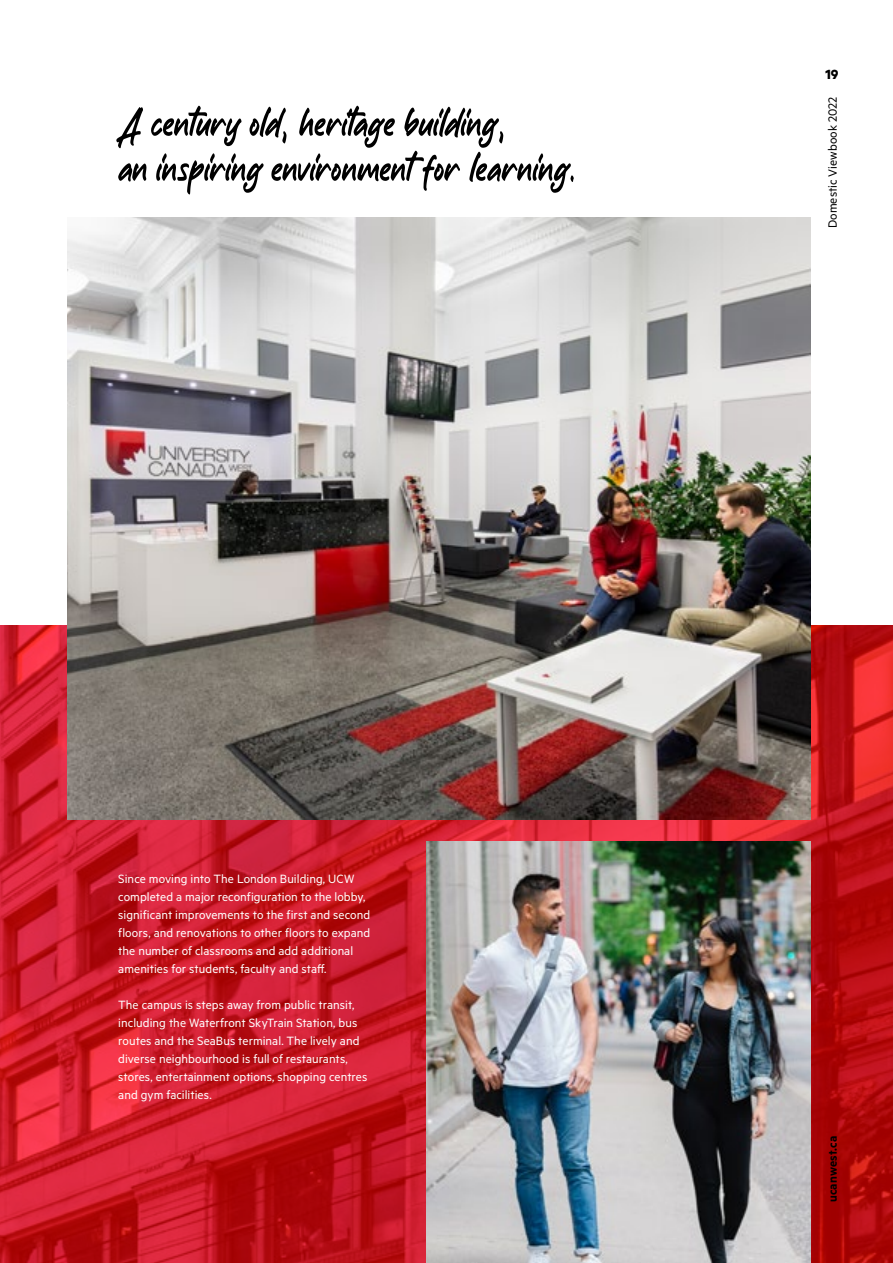
<style>
.page{position:relative;width:893px;height:1263px;background:#fff}
.page>*{position:absolute;margin:0;border:0;box-sizing:border-box;transform-origin:0 0}
.t1{font:60px/45px "Backdown";letter-spacing:-.02em;color:#000}
.t2{font:700 15px "Metric";color:#000}
.t3{font:13.5px/18px "Metric";letter-spacing:.005em;color:#fff}
.t4{font:13.5px "Metric";color:#000}
.t5{font:600 13.5px "Metric";letter-spacing:.01em;color:#000}
</style>
<div class="page">
<img style="left:0;top:626px;width:893px;height:637px">
<img style="left:68px;top:217px;width:742px;height:602px">
<img style="left:427px;top:842px;width:383px;height:421px">
<h1 class="t1" style="left:117px;top:107px;width:460px">A century old, heritage building,<br>an inspiring environment for learning.</h1>
<p class="t2" style="left:825px;top:65px;width:15px">19</p>
<p class="t4" style="left:825px;top:228px;width:132px;rotate:-90deg">Domestic Viewbook 2022</p>
<p class="t3" style="left:118px;top:869px;width:254px">Since moving into The London Building, UCW completed a major reconfiguration to the lobby, significant improvements to the first and second floors, and renovations to other floors to expand the number of classrooms and add additional amenities for students, faculty and staff.</p>
<p class="t3" style="left:118px;top:995px;width:251px">The campus is steps away from public transit, including the Waterfront SkyTrain Station, bus routes and the SeaBus terminal. The lively and diverse neighbourhood is full of restaurants, stores, entertainment options, shopping centres and gym facilities.</p>
<p class="t5" style="left:825px;top:1202px;width:68px;rotate:-90deg">ucanwest.ca</p>
</div>
